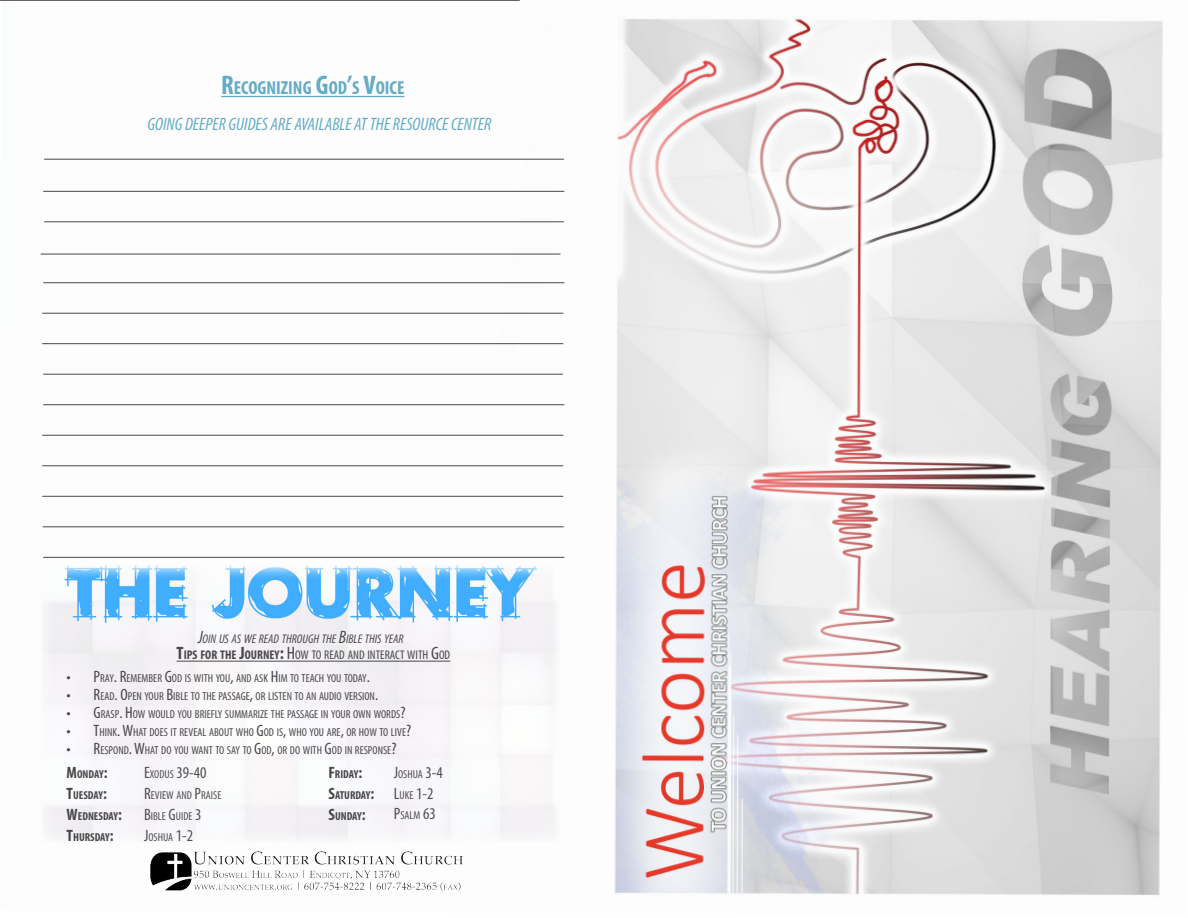
<style>
.page{position:relative;width:1188px;height:918px;background:#fff}
.page>*{position:absolute;margin:0;border:0;box-sizing:border-box;transform-origin:0 0}
.t1{font:700 condensed 18.9px "Myriad Pro";color:#64abc7}
.t2{font:italic condensed 18px "Myriad Pro";color:#64abc7}
.t3{font:condensed 16.5px "Myriad Pro";color:#514e52}
.t4{font:condensed 12.6px "Myriad Pro";color:#4a474a}
.t5{font:italic condensed 12.6px "Myriad Pro";color:#4a474a}
.t6{font:condensed 11.55px "Myriad Pro";color:#4a474a}
.t7{font:700 condensed 11.55px "Myriad Pro";color:#4a474a}
.t8{font:condensed 11.55px "Myriad Pro";color:#514e52}
.s1{font-size:27px}
.s2{font-size:18px}
.s3{font-weight:700;font-size:18px}
.s4{font-weight:700}
.s5{font-size:16.5px}
.s6{font-size:11.55px}
</style>
<div class="page">
<img style="left:40px;top:19px;width:1123px;height:876px">
<img style="left:41px;top:565px;width:518px;height:277px">
<hr style="left:221px;top:96px;width:184px;height:1px;background:#64abc7">
<hr style="left:44px;top:159px;width:520px;height:1px;background:#4a474a">
<hr style="left:44px;top:222px;width:520px;height:1px;background:#4a474a">
<hr style="left:0;top:0;width:520px;height:1px;background:#231f20">
<hr style="left:43px;top:191px;width:521px;height:1px;background:#4a474a">
<hr style="left:43px;top:282px;width:521px;height:1px;background:#4a474a">
<hr style="left:42px;top:343px;width:521px;height:1px;background:#4a474a">
<hr style="left:43px;top:374px;width:520px;height:1px;background:#4a474a">
<hr style="left:42px;top:313px;width:521px;height:1px;background:#4a474a">
<hr style="left:43px;top:404px;width:521px;height:1px;background:#4a474a">
<img style="left:151px;top:851px;width:311px;height:39px">
<hr style="left:177px;top:661px;width:273px;height:1px;background:#4a474a">
<hr style="left:42px;top:435px;width:521px;height:1px;background:#4a474a">
<hr style="left:42px;top:496px;width:521px;height:1px;background:#4a474a">
<hr style="left:42px;top:466px;width:521px;height:1px;background:#4a474a">
<hr style="left:43px;top:557px;width:521px;height:1px;background:#4a474a">
<hr style="left:43px;top:527px;width:521px;height:1px;background:#4a474a">
<hr style="left:41px;top:254px;width:519px;height:1px;background:#4a474a">
<p class="t1" style="left:221px;top:76px;width:185px"><span class="s1">R</span>ECOGNIZING <span class="s1">G</span>OD<span class="s1">’</span>S <span class="s1">V</span>OICE</p>
<p class="t2" style="left:147px;top:113px;width:8px">GOING</p>
<p class="t2" style="left:185px;top:113px;width:51px">DEEPERGUIDES</p>
<p class="t2" style="left:271px;top:113px;width:131px">ARE AVAILABLEATTHE RESOUR</p>
<p class="t2" style="left:436px;top:113px;width:30px">CE CENTER</p>
<p class="t5" style="left:198px;top:632px;width:207px"><span class="s2">J</span>OIN US AS WE READ THROUGH THE <span class="s2">B</span>IBLE THIS YEAR</p>
<p class="t4" style="left:177px;top:648px;width:275px"><span class="s3">T</span><span class="s4">IPS FOR THE</span> <span class="s3">J</span><span class="s4">OURNEY</span><span class="s3">:</span> <span class="s2">H</span>OW TO READ AND INTERACT WITH <span class="s2">G</span>OD</p>
<p class="t6" style="left:67px;top:671px;width:305px"><span class="s5">• P</span>RAY<span class="s5">. R</span>EMEMBER <span class="s5">G</span>OD IS WITH YOU<span class="s5">,</span> AND ASK <span class="s5">H</span>IM TO TEACH YOU TODAY<span class="s5">.</span></p>
<p class="t6" style="left:67px;top:689px;width:313px"><span class="s5">• R</span>EAD<span class="s5">. O</span>PEN YOUR <span class="s5">B</span>IBLE TO THE PASSAGE<span class="s5">,</span> OR LISTEN TO AN AUDIO VERSION<span class="s5">.</span></p>
<p class="t6" style="left:67px;top:707px;width:340px"><span class="s5">• G</span>RASP<span class="s5">. H</span>OW WOULD YOU BRIEFLY SUMMARIZE THE PASSAGE IN YOUR OWN WORDS<span class="s5">?</span></p>
<p class="t6" style="left:67px;top:725px;width:346px"><span class="s5">• T</span>HINK<span class="s5">. W</span>HAT DOES IT REVEAL ABOUT WHO <span class="s5">G</span>OD IS<span class="s5">,</span> WHO YOU ARE<span class="s5">,</span> OR HOW TO LIVE<span class="s5">?</span></p>
<p class="t6" style="left:67px;top:743px;width:331px"><span class="s5">• R</span>ESPOND<span class="s5">. W</span>HAT DO YOU WANT TO SAY TO <span class="s5">G</span>OD<span class="s5">,</span> OR DO WITH <span class="s5">G</span>OD IN RESPONSE<span class="s5">?</span></p>
<p class="t7" style="left:67px;top:767px;width:42px"><span class="s5">M</span>ONDAY<span class="s5">:</span></p>
<p class="t7" style="left:67px;top:788px;width:42px"><span class="s5">T</span>UESDAY<span class="s5">:</span></p>
<p class="t7" style="left:67px;top:809px;width:57px"><span class="s5">W</span>EDNESDAY<span class="s5">:</span></p>
<p class="t7" style="left:67px;top:830px;width:49px"><span class="s5">T</span>HURSDAY<span class="s5">:</span></p>
<p class="t3" style="left:144px;top:763px;width:64px">E<span class="s6">XODUS</span> 39-40</p>
<p class="t8" style="left:144px;top:788px;width:79px"><span class="s5">R</span>EVIEW AND <span class="s5">P</span>RAISE</p>
<p class="t8" style="left:144px;top:809px;width:59px"><span class="s5">B</span>IBLE <span class="s5">G</span>UIDE <span class="s5">3</span></p>
<p class="t8" style="left:144px;top:830px;width:51px"><span class="s5">J</span>OSHUA <span class="s5">1-2</span></p>
<p class="t7" style="left:328px;top:767px;width:35px"><span class="s5">F</span>RIDAY<span class="s5">:</span></p>
<p class="t7" style="left:328px;top:788px;width:47px"><span class="s5">S</span>ATURDAY<span class="s5">:</span></p>
<p class="t7" style="left:328px;top:809px;width:39px"><span class="s5">S</span>UNDAY<span class="s5">:</span></p>
<p class="t8" style="left:394px;top:767px;width:51px"><span class="s5">J</span>OSHUA <span class="s5">3-4</span></p>
<p class="t3" style="left:394px;top:784px;width:41px">L<span class="s6">UKE</span> 1-2</p>
<p class="t8" style="left:394px;top:808px;width:43px"><span class="s5">P</span>SALM <span class="s5">63</span></p>
</div>
